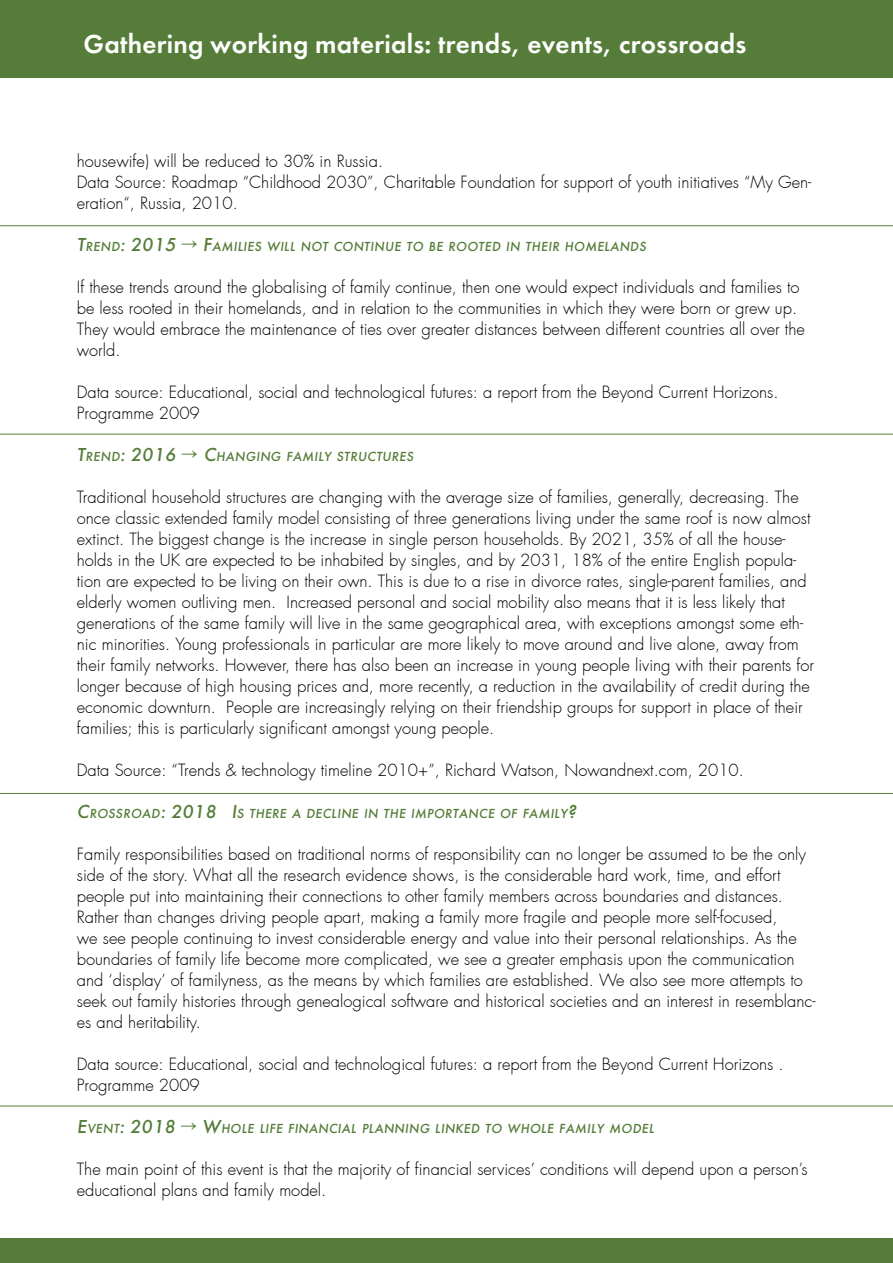
<style>
.page{position:relative;width:893px;height:1263px;background:#fff}
.page>*{position:absolute;margin:0;border:0;box-sizing:border-box;transform-origin:0 0}
.t1{font:27px "Futura Demi C";letter-spacing:.01em;color:#fff}
.t2{font:italic 19.5px "Futura Medium C";letter-spacing:.02em;color:#557d39}
.t3{font:300 16.5px/21px "Futura";color:#000}
.t4{font:italic 13.65px "Futura Medium C";letter-spacing:.03em;color:#557d39}
.s1{font-size:13.65px}
.s2{font-size:19.5px}
</style>
<div class="page">
<div style="left:0;top:1238px;width:893px;height:25px;background:#557d39"></div>
<hr style="left:0;top:225px;width:893px;height:1px;background:#557d39">
<hr style="left:0;top:434px;width:893px;height:1px;background:#557d39">
<hr style="left:0;top:793px;width:893px;height:1px;background:#557d39">
<hr style="left:0;top:1106px;width:893px;height:1px;background:#557d39">
<div style="left:0;top:0;width:893px;height:77px;background:#557d39"></div>
<h1 class="t1" style="left:84px;top:28px;width:664px">Gathering working materials: trends, events, crossroads</h1>
<p class="t3" style="left:77px;top:151px;width:736px">housewife) will be reduced to 30% in Russia.<br>Data Source: Roadmap “Childhood 2030”, Charitable Foundation for support of youth initiatives “My Gen&shy;eration“, Russia, 2010.</p>
<p class="t2" style="left:77px;top:233px;width:101px">T<span class="s1">REND</span>: 2015</p>
<p class="t4" style="left:203px;top:238px;width:445px"><span class="s2">F</span>AMILIES WILL NOT CONTINUE TO BE ROOTED IN THEIR HOMELANDS</p>
<p class="t3" style="left:77px;top:277px;width:729px">If these trends around the globalising of family continue, then one would expect individuals and families to be less rooted in their homelands, and in relation to the communities in which they were born or grew up.<br>They would embrace the maintenance of ties over greater distances between different countries all over the world.</p>
<p class="t3" style="left:77px;top:382px;width:703px">Data source: Educational, social and technological futures: a report from the Beyond Current Horizons.<br>Programme 2009</p>
<p class="t2" style="left:77px;top:443px;width:101px">T<span class="s1">REND</span>: 2016</p>
<p class="t4" style="left:204px;top:448px;width:211px"><span class="s2">C</span>HANGING FAMILY STRUCTURES</p>
<p class="t3" style="left:77px;top:487px;width:739px">Traditional household structures are changing with the average size of families, generally, decreasing. The once classic extended family model consisting of three generations living under the same roof is now almost extinct. The biggest change is the increase in single person households. By 2021, 35% of all the house&shy;holds in the UK are expected to be inhabited by singles, and by 2031, 18% of the entire English popula&shy;tion are expected to be living on their own. This is due to a rise in divorce rates, single-parent families, and elderly women outliving men. Increased personal and social mobility also means that it is less likely that generations of the same family will live in the same geographical area, with exceptions amongst some eth&shy;nic minorities. Young professionals in particular are more likely to move around and live alone, away from their family networks. However, there has also been an increase in young people living with their parents for longer because of high housing prices and, more recently, a reduction in the availability of credit during the economic downturn. People are increasingly relying on their friendship groups for support in place of their families; this is particularly significant amongst young people.</p>
<p class="t3" style="left:77px;top:760px;width:669px">Data Source: “Trends &amp; technology timeline 2010+”, Richard Watson, Nowandnext.com, 2010.</p>
<p class="t4" style="left:77px;top:805px;width:501px"><span class="s2">C</span>ROSSROAD<span class="s2">: 2018 → I</span>S THERE A DECLINE IN THE IMPORTANCE OF FAMILY<span class="s2">?</span></p>
<p class="t3" style="left:77px;top:844px;width:740px">Family responsibilities based on traditional norms of responsibility can no longer be assumed to be the only side of the story. What all the research evidence shows, is the considerable hard work, time, and effort people put into maintaining their connections to other family members across boundaries and distances.<br>Rather than changes driving people apart, making a family more fragile and people more self-focused,<br>we see people continuing to invest considerable energy and value into their personal relationships. As the boundaries of family life become more complicated, we see a greater emphasis upon the communication and ‘display’ of familyness, as the means by which families are established. We also see more attempts to seek out family histories through genealogical software and historical societies and an interest in resemblanc&shy;es and heritability.</p>
<p class="t3" style="left:77px;top:1054px;width:708px">Data source: Educational, social and technological futures: a report from the Beyond Current Horizons .<br>Programme 2009</p>
<p class="t2" style="left:77px;top:1115px;width:100px">E<span class="s1">VENT</span>: 2018</p>
<p class="t4" style="left:202px;top:1120px;width:453px"><span class="s2">W</span>HOLE LIFE FINANCIAL PLANNING LINKED TO WHOLE FAMILY MODEL</p>
<p class="t3" style="left:77px;top:1159px;width:732px">The main point of this event is that the majority of financial services’ conditions will depend upon a person’s educational plans and family model.</p>
</div>
